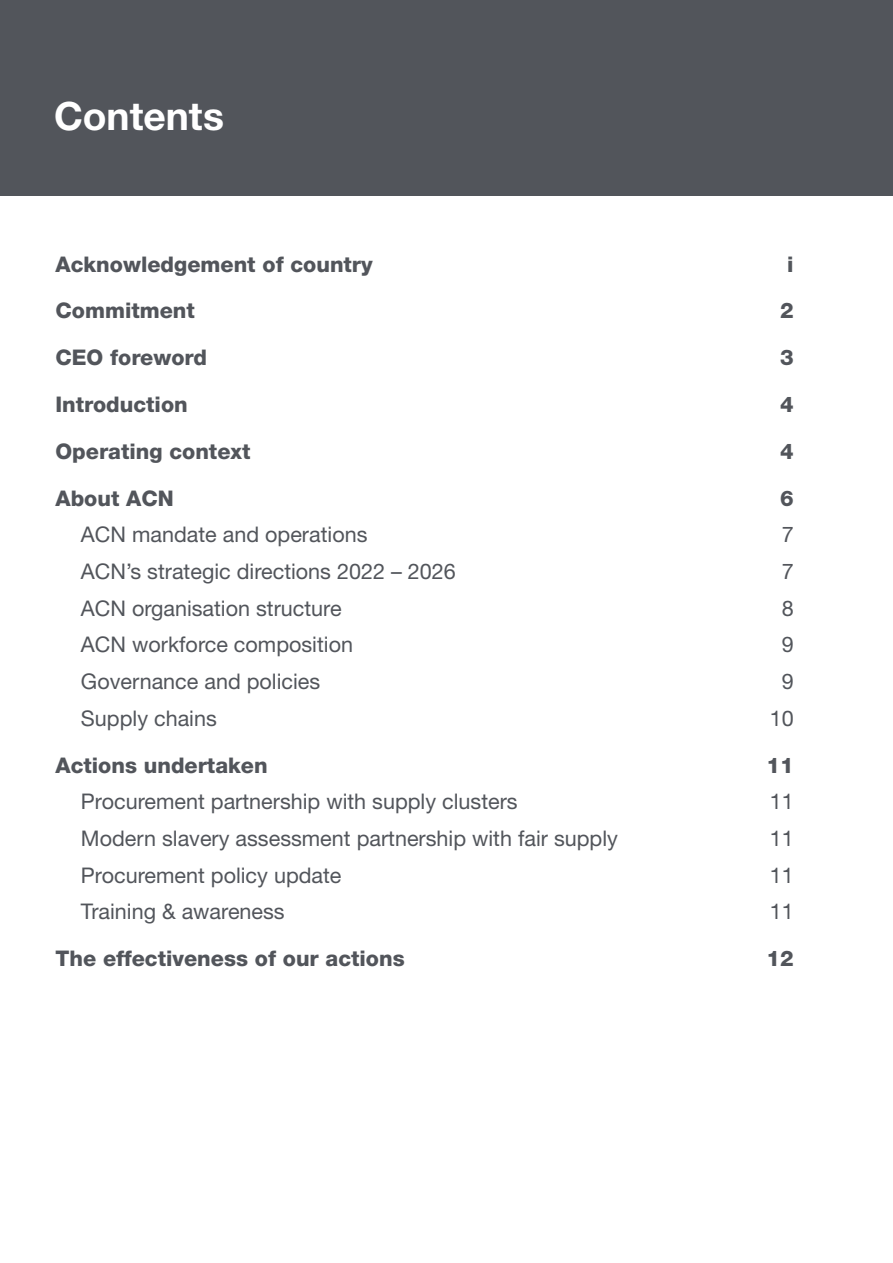
<style>
.page{position:relative;width:893px;height:1263px;background:#fff}
.page>*{position:absolute;margin:0;border:0;box-sizing:border-box;transform-origin:0 0}
.t1{font:700 39px "Helvetica Neue LT Std";color:#fff}
.t2{font:21.6px "Helvetica Neue LT Std";color:#52555b}
.t3{font:800 21.6px "Helvetica Neue LT Std";color:#52555b}
</style>
<div class="page">
<div style="left:0;top:0;width:893px;height:196px;background:#52555b"></div>
<h1 class="t1" style="left:54px;top:92px;width:171px">Contents</h1>
<p class="t3" style="left:56px;top:251px;width:319px">Acknowledgement of country</p>
<p class="t3" style="left:787px;top:251px;width:8px">i</p>
<p class="t3" style="left:56px;top:298px;width:141px">Commitment</p>
<p class="t3" style="left:780px;top:298px;width:15px">2</p>
<p class="t3" style="left:56px;top:345px;width:153px">CEO foreword</p>
<p class="t3" style="left:780px;top:345px;width:15px">3</p>
<p class="t3" style="left:56px;top:392px;width:134px">Introduction</p>
<p class="t3" style="left:780px;top:392px;width:15px">4</p>
<p class="t3" style="left:56px;top:438px;width:196px">Operating context</p>
<p class="t3" style="left:780px;top:438px;width:15px">4</p>
<p class="t3" style="left:56px;top:485px;width:120px">About ACN</p>
<p class="t3" style="left:780px;top:485px;width:15px">6</p>
<p class="t2" style="left:81px;top:522px;width:288px">ACN mandate and operations</p>
<p class="t2" style="left:782px;top:522px;width:13px">7</p>
<p class="t2" style="left:81px;top:559px;width:376px">ACN’s strategic directions 2022 – 2026</p>
<p class="t2" style="left:782px;top:559px;width:13px">7</p>
<p class="t2" style="left:81px;top:595px;width:262px">ACN organisation structure</p>
<p class="t2" style="left:782px;top:595px;width:13px">8</p>
<p class="t2" style="left:81px;top:632px;width:274px">ACN workforce composition</p>
<p class="t2" style="left:782px;top:632px;width:13px">9</p>
<p class="t2" style="left:81px;top:668px;width:241px">Governance and policies</p>
<p class="t2" style="left:782px;top:668px;width:13px">9</p>
<p class="t2" style="left:81px;top:705px;width:137px">Supply chains</p>
<p class="t2" style="left:770px;top:705px;width:25px">10</p>
<p class="t3" style="left:56px;top:752px;width:214px">Actions undertaken</p>
<p class="t3" style="left:766px;top:752px;width:29px">11</p>
<p class="t2" style="left:81px;top:789px;width:438px">Procurement partnership with supply clusters</p>
<p class="t2" style="left:770px;top:789px;width:25px">11</p>
<p class="t2" style="left:81px;top:825px;width:538px">Modern slavery assessment partnership with fair supply</p>
<p class="t2" style="left:770px;top:825px;width:25px">11</p>
<p class="t2" style="left:81px;top:862px;width:262px">Procurement policy update</p>
<p class="t2" style="left:770px;top:862px;width:25px">11</p>
<p class="t2" style="left:81px;top:899px;width:205px">Training &amp; awareness</p>
<p class="t2" style="left:770px;top:899px;width:25px">11</p>
<p class="t3" style="left:56px;top:945px;width:351px">The effectiveness of our actions</p>
<p class="t3" style="left:766px;top:945px;width:29px">12</p>
</div>
